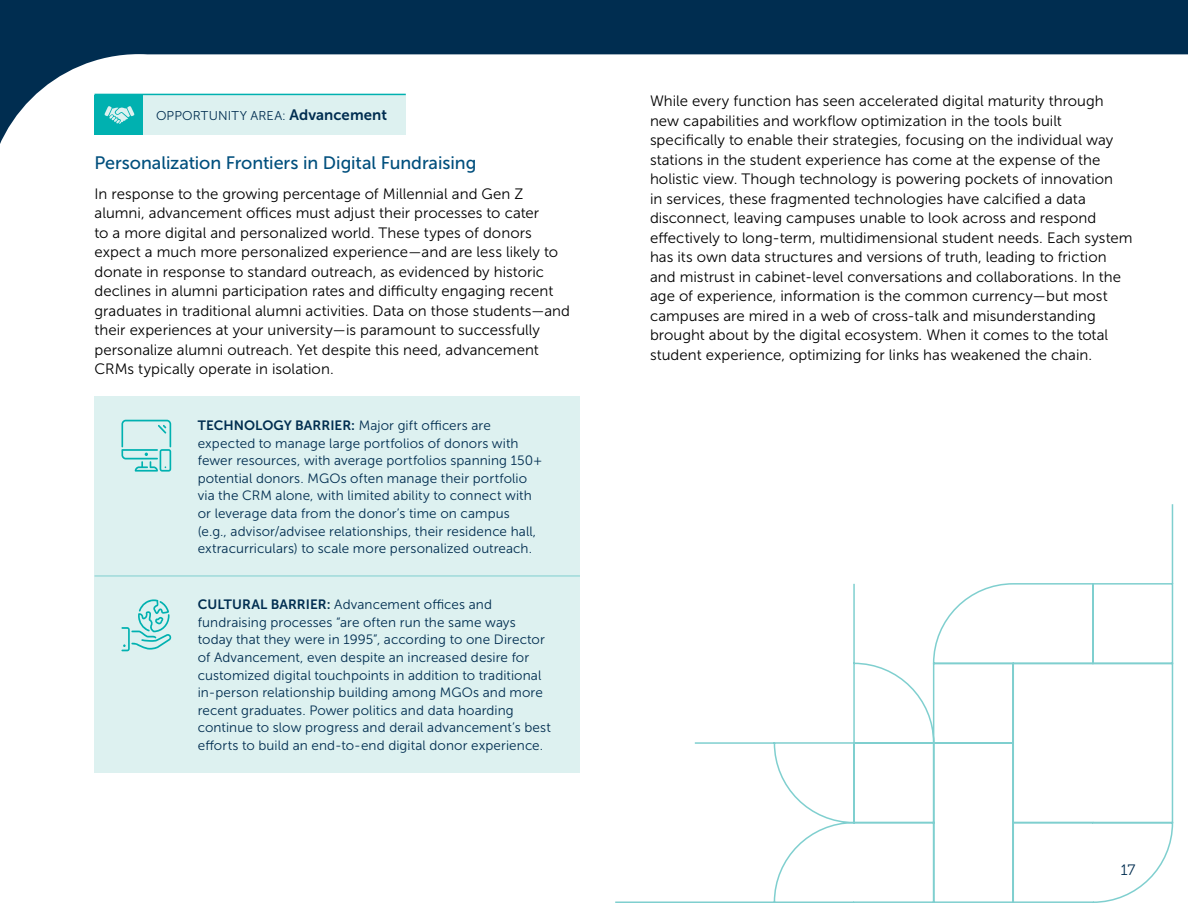
<style>
.page{position:relative;width:1188px;height:918px;background:#002d50}
.page>*{position:absolute;margin:0;border:0;box-sizing:border-box;transform-origin:0 0}
.t1{font:18px "Museo Sans 500";letter-spacing:-.005em;color:#004f7d}
.t2{font:15px/19.5px "Museo Sans 300";letter-spacing:.005em;color:#000}
.t3{font:15px "Museo Slab 300";color:#002d50}
.t4{font:13.5px/17.5px "Museo Sans 300";letter-spacing:.005em;color:#002d50}
.t5{font:12.75px "Museo Sans 300";letter-spacing:.015em;color:#002d50}
.s1{font-family:"Museo Sans 700";font-size:15px}
.s2{font-family:"Museo Sans 700"}
</style>
<div class="page">
<div style="left:0;top:54px;width:1188px;height:864px;background:#fff"></div>
<div style="left:94px;top:95px;width:312px;height:40px;background:#ddf1f0"></div>
<hr style="left:95px;top:94px;width:311px;height:1px;background:#00b1b0">
<div style="left:94px;top:95px;width:49px;height:40px;background:#00b1b0"></div>
<div style="left:94px;top:397px;width:486px;height:376px;background:#ddf1f0"></div>
<svg style="left:121px;top:420px;width:50px;height:52px"></svg>
<svg style="left:121px;top:599px;width:50px;height:52px"></svg>
<hr style="left:94px;top:576px;width:486px;height:1px;background:#7fcfcf">
<div style="left:614px;top:503px;width:560px;height:401px;background:#fff"></div>
<svg style="left:105px;top:106px;width:29px;height:18px"></svg>
<p class="t5" style="left:156px;top:109px;width:233px">OPPORTUNITY AREA: <span class="s1">Advancement</span></p>
<p class="t1" style="left:94px;top:153px;width:383px">Personalization Frontiers in Digital Fundraising</p>
<p class="t2" style="left:94px;top:184px;width:477px">In response to the growing percentage of Millennial and Gen Z alumni, advancement offices must adjust their processes to cater<br>to a more digital and personalized world. These types of donors expect a much more personalized experience—and are less likely to donate in response to standard outreach, as evidenced by historic declines in alumni participation rates and difficulty engaging recent graduates in traditional alumni activities. Data on those students—and their experiences at your university—is paramount to successfully personalize alumni outreach. Yet despite this need, advancement CRMs typically operate in isolation.</p>
<p class="t4" style="left:198px;top:417px;width:346px"><span class="s2">TECHNOLOGY BARRIER:</span> Major gift officers are expected to manage large portfolios of donors with fewer resources, with average portfolios spanning 150+ potential donors. MGOs often manage their portfolio via the CRM alone, with limited ability to connect with or leverage data from the donor’s time on campus<br>(e.g., advisor/advisee relationships, their residence hall, extracurriculars) to scale more personalized outreach.</p>
<p class="t4" style="left:198px;top:596px;width:355px"><span class="s2">CULTURAL BARRIER:</span> Advancement offices and fundraising processes “are often run the same ways today that they were in 1995”, according to one Director of Advancement, even despite an increased desire for customized digital touchpoints in addition to traditional in-person relationship building among MGOs and more recent graduates. Power politics and data hoarding continue to slow progress and derail advancement’s best efforts to build an end-to-end digital donor experience.</p>
<p class="t2" style="left:650px;top:92px;width:484px">While every function has seen accelerated digital maturity through new capabilities and workflow optimization in the tools built specifically to enable their strategies, focusing on the individual way stations in the student experience has come at the expense of the holistic view. Though technology is powering pockets of innovation<br>in services, these fragmented technologies have calcified a data disconnect, leaving campuses unable to look across and respond effectively to long-term, multidimensional student needs. Each system has its own data structures and versions of truth, leading to friction and mistrust in cabinet-level conversations and collaborations. In the age of experience, information is the common currency—but most campuses are mired in a web of cross-talk and misunderstanding brought about by the digital ecosystem. When it comes to the total student experience, optimizing for links has weakened the chain.</p>
<p class="t3" style="left:1121px;top:862px;width:16px">17</p>
</div>
